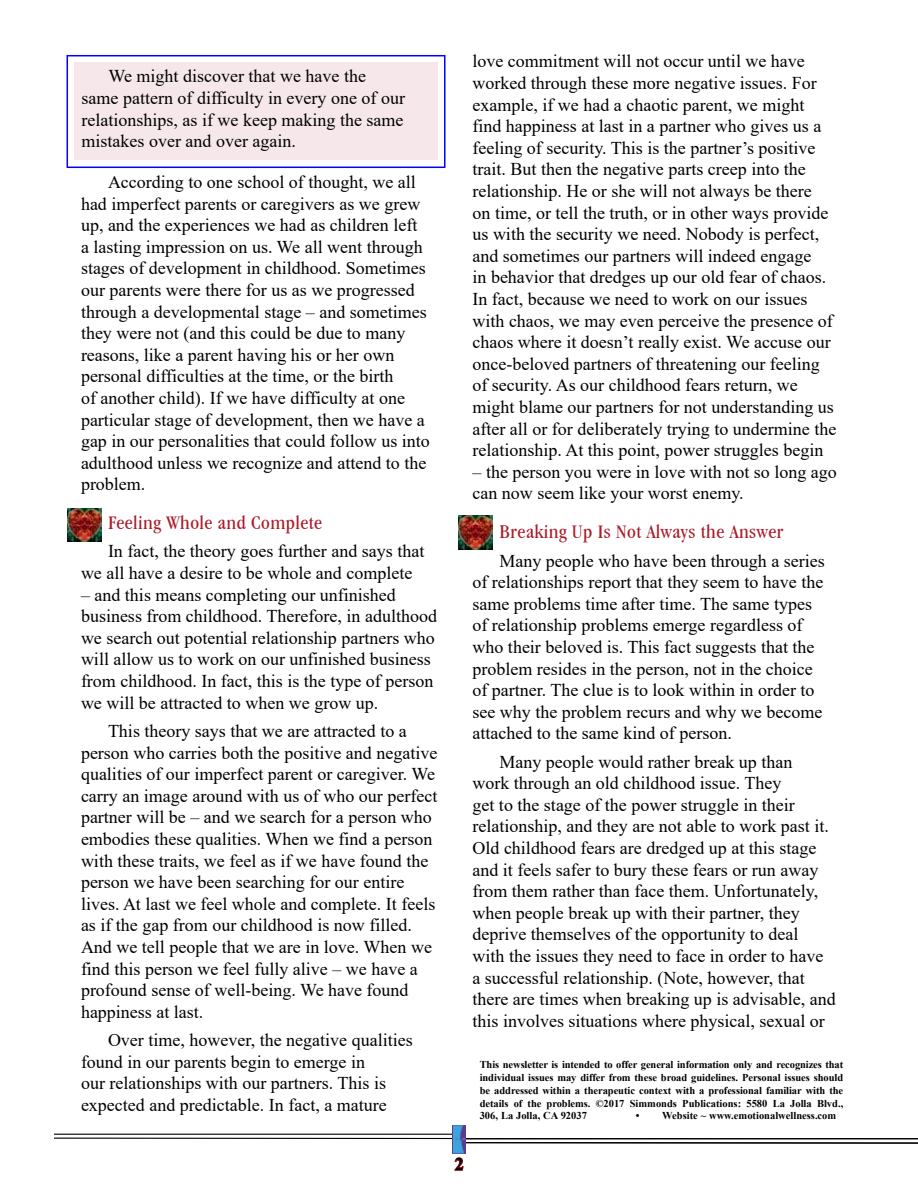
<style>
.page{position:relative;width:918px;height:1188px;background:#fff}
.page>*{position:absolute;margin:0;border:0;box-sizing:border-box;transform-origin:0 0}
.t1{font:condensed 19.95px "Garamond IT Cby BT";letter-spacing:.02em;color:#aa1c2a;scale:1.05 1}
.t2{font:18px/21.6px "Times New Roman";color:#000}
.t3{font:700 18px "Times New Roman";color:#000}
.t4{font:700 10.5px/12.8px "Times New Roman";color:#000;text-align:justify}
</style>
<div class="page">
<img style="left:67px;top:508px;width:34px;height:34px">
<img style="left:459px;top:515px;width:34px;height:34px">
<hr style="left:459px;top:1138px;width:459px;height:1px;background:#000">
<svg style="left:466px;top:1142px;width:452px;height:2px"></svg>
<svg style="left:454px;top:1157px;width:10px;height:14px"></svg>
<hr style="left:54px;top:1134px;width:405px;height:1px;background:#000">
<hr style="left:54px;top:1138px;width:405px;height:1px;background:#000">
<img style="left:452px;top:1126px;width:14px;height:27px">
<div style="left:75px;top:62px;width:363px;height:97px;background:#f6e8ea"></div>
<div style="left:67px;top:55px;width:379px;height:113px;border:2px solid #00f"></div>
<p class="t2" style="left:82px;top:65px;width:325px;text-indent:27px">We might discover that we have the same pattern of difficulty in every one of our relationships, as if we keep making the same mistakes over and over again.</p>
<p class="t2" style="left:81px;top:171px;width:350px;text-indent:27px">According to one school of thought, we all had imperfect parents or caregivers as we grew up, and the experiences we had as children left<br>a lasting impression on us. We all went through stages of development in childhood. Sometimes our parents were there for us as we progressed through a developmental stage – and sometimes they were not (and this could be due to many reasons, like a parent having his or her own personal difficulties at the time, or the birth<br>of another child). If we have difficulty at one particular stage of development, then we have a gap in our personalities that could follow us into adulthood unless we recognize and attend to the problem.</p>
<p class="t1" style="left:108px;top:511px;width:205px">Feeling Whole and Complete</p>
<p class="t2" style="left:81px;top:540px;width:345px;text-indent:27px">In fact, the theory goes further and says that we all have a desire to be whole and complete</p>
<p class="t2" style="left:81px;top:583px;width:358px">– and this means completing our unfinished business from childhood. Therefore, in adulthood we search out potential relationship partners who will allow us to work on our unfinished business from childhood. In fact, this is the type of person we will be attracted to when we grow up.</p>
<p class="t2" style="left:81px;top:720px;width:358px;text-indent:27px">This theory says that we are attracted to a person who carries both the positive and negative qualities of our imperfect parent or caregiver. We carry an image around with us of who our perfect partner will be – and we search for a person who embodies these qualities. When we find a person with these traits, we feel as if we have found the person we have been searching for our entire lives. At last we feel whole and complete. It feels as if the gap from our childhood is now filled.<br>And we tell people that we are in love. When we find this person we feel fully alive – we have a profound sense of well-being. We have found happiness at last.</p>
<p class="t2" style="left:81px;top:1029px;width:333px;text-indent:27px">Over time, however, the negative qualities found in our parents begin to emerge in<br>our relationships with our partners. This is expected and predictable. In fact, a mature</p>
<p class="t2" style="left:472px;top:50px;width:365px">love commitment will not occur until we have worked through these more negative issues. For example, if we had a chaotic parent, we might find happiness at last in a partner who gives us a feeling of security. This is the partner’s positive trait. But then the negative parts creep into the relationship. He or she will not always be there<br>on time, or tell the truth, or in other ways provide us with the security we need. Nobody is perfect, and sometimes our partners will indeed engage<br>in behavior that dredges up our old fear of chaos.<br>In fact, because we need to work on our issues with chaos, we may even perceive the presence of chaos where it doesn’t really exist. We accuse our once-beloved partners of threatening our feeling of security. As our childhood fears return, we might blame our partners for not understanding us after all or for deliberately trying to undermine the relationship. At this point, power struggles begin</p>
<p class="t2" style="left:472px;top:460px;width:366px">– the person you were in love with not so long ago can now seem like your worst enemy.</p>
<p class="t1" style="left:500px;top:520px;width:272px">Breaking Up Is Not Always the Answer</p>
<p class="t2" style="left:472px;top:549px;width:354px;text-indent:27px">Many people who have been through a series of relationships report that they seem to have the same problems time after time. The same types of relationship problems emerge regardless of who their beloved is. This fact suggests that the problem resides in the person, not in the choice of partner. The clue is to look within in order to see why the problem recurs and why we become attached to the same kind of person.</p>
<p class="t2" style="left:472px;top:750px;width:365px;text-indent:27px">Many people would rather break up than<br>work through an old childhood issue. They<br>get to the stage of the power struggle in their relationship, and they are not able to work past it.<br>Old childhood fears are dredged up at this stage and it feels safer to bury these fears or run away from them rather than face them. Unfortunately, when people break up with their partner, they deprive themselves of the opportunity to deal<br>with the issues they need to face in order to have<br>a successful relationship. (Note, however, that there are times when breaking up is advisable, and this involves situations where physical, sexual or</p>
<p class="t4" style="left:480px;top:1058px;width:365px">This newsletter is intended to offer general information only and recognizes that individual issues may differ from these broad guidelines. Personal issues should be addressed within a therapeutic context with a professional familiar with the details of the problems. ©2017 Simmonds Publications: 5580 La Jolla Blvd., 306, La Jolla, CA 92037</p>
<p class="t4" style="left:636px;top:1109px;width:202px">• Website ~ www.emotionalwellness.com</p>
<p class="t3" style="left:455px;top:1151px;width:10px">2</p>
</div>
